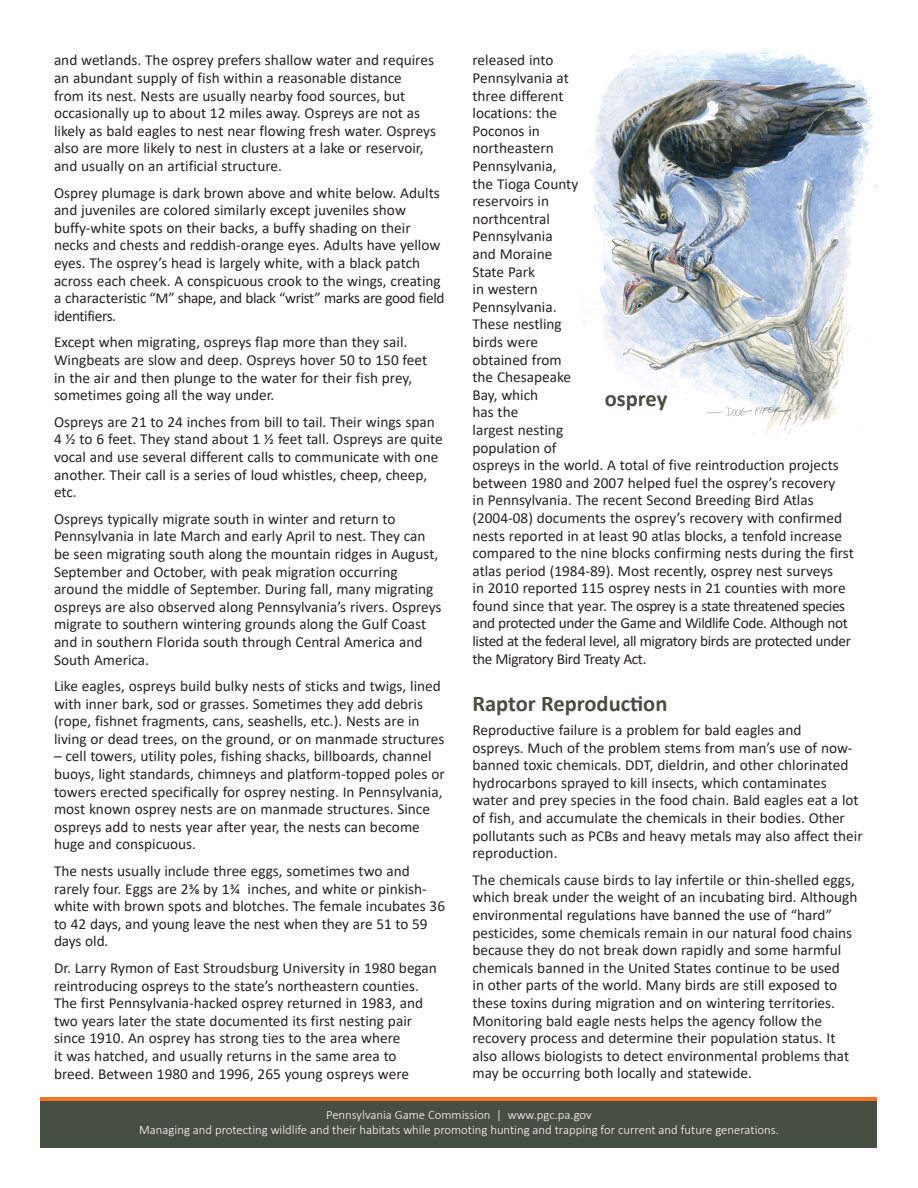
<style>
.page{position:relative;width:918px;height:1188px;background:#fff}
.page>*{position:absolute;margin:0;border:0;box-sizing:border-box;transform-origin:0 0}
.t1{font:700 22.5px "Calibri";color:#474e42}
.t2{font:15.3px/17.5px "Calibri";color:#262324}
.t3{font:300 12.75px/15px "Calibri";color:#fff;text-align:center}
</style>
<div class="page">
<img style="left:583px;top:48px;width:294px;height:387px">
<div style="left:40px;top:1097px;width:838px;height:19px;background:#f07422"></div>
<div style="left:40px;top:1101px;width:838px;height:46px;background:#474e42"></div>
<p class="t2" style="left:54px;top:51px;width:384px">and wetlands. The osprey prefers shallow water and requires an abundant supply of fish within a reasonable distance<br>from its nest. Nests are usually nearby food sources, but occasionally up to about 12 miles away. Ospreys are not as likely as bald eagles to nest near flowing fresh water. Ospreys also are more likely to nest in clusters at a lake or reservoir, and usually on an artificial structure.</p>
<p class="t2" style="left:54px;top:183px;width:392px">Osprey plumage is dark brown above and white below. Adults and juveniles are colored similarly except juveniles show buffy-white spots on their backs, a buffy shading on their necks and chests and reddish-orange eyes. Adults have yellow eyes. The osprey’s head is largely white, with a black patch across each cheek. A conspicuous crook to the wings, creating a characteristic “M” shape, and black “wrist” marks are good field identifiers.</p>
<p class="t2" style="left:54px;top:333px;width:375px">Except when migrating, ospreys flap more than they sail.<br>Wingbeats are slow and deep. Ospreys hover 50 to 150 feet in the air and then plunge to the water for their fish prey, sometimes going all the way under.</p>
<p class="t2" style="left:54px;top:413px;width:390px">Ospreys are 21 to 24 inches from bill to tail. Their wings span 4 ½ to 6 feet. They stand about 1 ½ feet tall. Ospreys are quite vocal and use several different calls to communicate with one another. Their call is a series of loud whistles, cheep, cheep, etc.</p>
<p class="t2" style="left:54px;top:510px;width:389px">Ospreys typically migrate south in winter and return to Pennsylvania in late March and early April to nest. They can be seen migrating south along the mountain ridges in August, September and October, with peak migration occurring around the middle of September. During fall, many migrating ospreys are also observed along Pennsylvania’s rivers. Ospreys migrate to southern wintering grounds along the Gulf Coast and in southern Florida south through Central America and South America.</p>
<p class="t2" style="left:54px;top:677px;width:392px">Like eagles, ospreys build bulky nests of sticks and twigs, lined with inner bark, sod or grasses. Sometimes they add debris (rope, fishnet fragments, cans, seashells, etc.). Nests are in living or dead trees, on the ground, or on manmade structures</p>
<p class="t2" style="left:54px;top:747px;width:392px">– cell towers, utility poles, fishing shacks, billboards, channel buoys, light standards, chimneys and platform-topped poles or towers erected specifically for osprey nesting. In Pennsylvania, most known osprey nests are on manmade structures. Since ospreys add to nests year after year, the nests can become huge and conspicuous.</p>
<p class="t2" style="left:54px;top:862px;width:393px">The nests usually include three eggs, sometimes two and rarely four. Eggs are 2⅜ by 1¾ inches, and white or pinkish&shy;white with brown spots and blotches. The female incubates 36 to 42 days, and young leave the nest when they are 51 to 59 days old.</p>
<p class="t2" style="left:54px;top:959px;width:384px">Dr. Larry Rymon of East Stroudsburg University in 1980 began reintroducing ospreys to the state’s northeastern counties.<br>The first Pennsylvania-hacked osprey returned in 1983, and two years later the state documented its first nesting pair since 1910. An osprey has strong ties to the area where<br>it was hatched, and usually returns in the same area to breed. Between 1980 and 1996, 265 young ospreys were</p>
<p class="t2" style="left:473px;top:51px;width:383px">released into<br>Pennsylvania at<br>three different<br>locations: the<br>Poconos in<br>northeastern<br>Pennsylvania,<br>the Tioga County<br>reservoirs in<br>northcentral<br>Pennsylvania<br>and Moraine<br>State Park<br>in western<br>Pennsylvania.<br>These nestling<br>birds were<br>obtained from<br>the Chesapeake<br>Bay, which<br>has the<br>largest nesting<br>population of<br>ospreys in the world. A total of five reintroduction projects between 1980 and 2007 helped fuel the osprey’s recovery<br>in Pennsylvania. The recent Second Breeding Bird Atlas (2004-08) documents the osprey’s recovery with confirmed nests reported in at least 90 atlas blocks, a tenfold increase compared to the nine blocks confirming nests during the first atlas period (1984-89). Most recently, osprey nest surveys<br>in 2010 reported 115 osprey nests in 21 counties with more found since that year. The osprey is a state threatened species and protected under the Game and Wildlife Code. Although not listed at the federal level, all migratory birds are protected under the Migratory Bird Treaty Act.</p>
<h1 class="t1" style="left:472px;top:687px;width:197px">Raptor Reproduction</h1>
<p class="t2" style="left:472px;top:721px;width:392px">Reproductive failure is a problem for bald eagles and<br>ospreys. Much of the problem stems from man’s use of now&shy;banned toxic chemicals. DDT, dieldrin, and other chlorinated hydrocarbons sprayed to kill insects, which contaminates water and prey species in the food chain. Bald eagles eat a lot of fish, and accumulate the chemicals in their bodies. Other pollutants such as PCBs and heavy metals may also affect their reproduction.</p>
<p class="t2" style="left:472px;top:871px;width:386px">The chemicals cause birds to lay infertile or thin-shelled eggs, which break under the weight of an incubating bird. Although environmental regulations have banned the use of “hard” pesticides, some chemicals remain in our natural food chains because they do not break down rapidly and some harmful chemicals banned in the United States continue to be used<br>in other parts of the world. Many birds are still exposed to these toxins during migration and on wintering territories.<br>Monitoring bald eagle nests helps the agency follow the recovery process and determine their population status. It also allows biologists to detect environmental problems that may be occurring both locally and statewide.</p>
<h1 class="t1" style="left:605px;top:382px;width:64px">osprey</h1>
<p class="t3" style="left:139px;top:1107px;width:641px">Pennsylvania Game Commission | www.pgc.pa.gov<br>Managing and protecting wildlife and their habitats while promoting hunting and trapping for current and future generations.</p>
</div>
